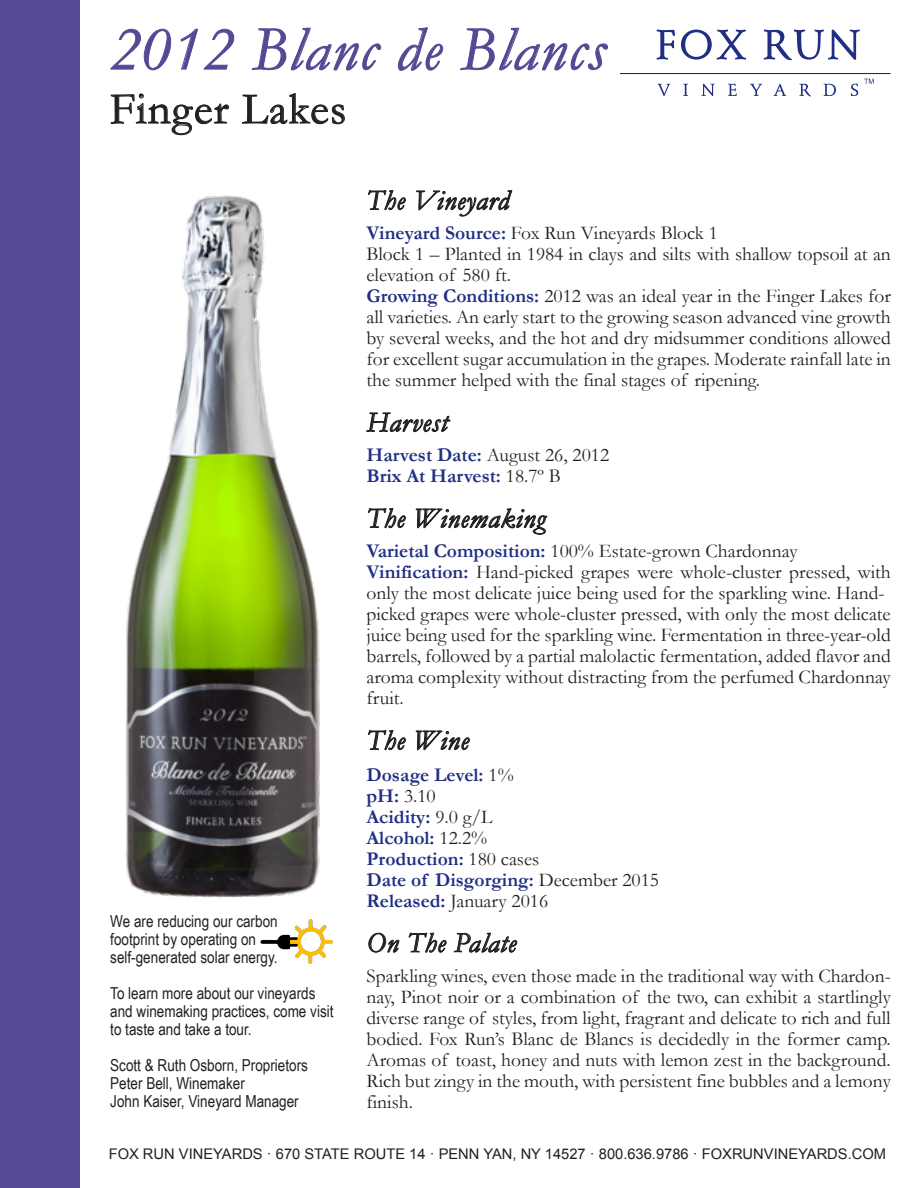
<style>
.page{position:relative;width:918px;height:1188px;background:#fff}
.page>*{position:absolute;margin:0;border:0;box-sizing:border-box;transform-origin:0 0}
.t1{font:italic 63px "Garamond";letter-spacing:.025em;color:#554994}
.t2{font:45px "Garamond";letter-spacing:.025em;color:#231f20}
.t3{font:italic 28.5px "Garamond";letter-spacing:.025em;color:#231f20}
.t4{font:19.5px/21px "Garamond";color:#231f20}
.t5{font:700 19.5px/21px "Garamond";color:#202e84}
.t6{font:16.5px/18px "Arial Narrow";color:#231f20}
.t7{font:14.7px "Arial";color:#231f20}
.s1{font-weight:700;color:#202e84}
.s2{font-weight:400;color:#231f20}
</style>
<div class="page">
<div style="left:0;top:0;width:80px;height:1188px;background:#554994"></div>
<svg style="left:110px;top:28px;width:61px;height:43px"></svg>
<svg style="left:180px;top:29px;width:55px;height:41px"></svg>
<svg style="left:252px;top:27px;width:130px;height:44px"></svg>
<svg style="left:398px;top:27px;width:45px;height:44px"></svg>
<svg style="left:460px;top:27px;width:148px;height:44px"></svg>
<svg style="left:110px;top:93px;width:120px;height:42px"></svg>
<svg style="left:242px;top:93px;width:103px;height:32px"></svg>
<svg style="left:368px;top:190px;width:38px;height:20px"></svg>
<svg style="left:416px;top:190px;width:96px;height:26px"></svg>
<svg style="left:366px;top:412px;width:84px;height:21px"></svg>
<svg style="left:368px;top:508px;width:38px;height:20px"></svg>
<svg style="left:416px;top:508px;width:131px;height:27px"></svg>
<svg style="left:368px;top:730px;width:38px;height:20px"></svg>
<svg style="left:416px;top:730px;width:54px;height:21px"></svg>
<svg style="left:369px;top:933px;width:30px;height:19px"></svg>
<svg style="left:409px;top:932px;width:37px;height:21px"></svg>
<svg style="left:454px;top:933px;width:63px;height:19px"></svg>
<hr style="left:620px;top:73px;width:270px;height:1px;background:#231f20">
<svg style="left:658px;top:84px;width:12px;height:12px"></svg>
<svg style="left:683px;top:84px;width:5px;height:12px"></svg>
<svg style="left:702px;top:84px;width:13px;height:12px"></svg>
<svg style="left:728px;top:84px;width:9px;height:12px"></svg>
<svg style="left:750px;top:84px;width:12px;height:12px"></svg>
<svg style="left:774px;top:84px;width:12px;height:12px"></svg>
<svg style="left:799px;top:84px;width:12px;height:12px"></svg>
<svg style="left:824px;top:84px;width:12px;height:12px"></svg>
<svg style="left:851px;top:84px;width:7px;height:12px"></svg>
<svg style="left:657px;top:30px;width:18px;height:30px"></svg>
<svg style="left:681px;top:30px;width:65px;height:30px"></svg>
<svg style="left:764px;top:30px;width:96px;height:30px"></svg>
<svg style="left:864px;top:79px;width:10px;height:5px"></svg>
<img style="left:126px;top:195px;width:194px;height:725px">
<img style="left:261px;top:920px;width:72px;height:43px">
<h1 class="t1" style="left:110px;top:7px;width:497px">2012 Blanc de Blancs</h1>
<h2 class="t2" style="left:110px;top:79px;width:238px">Finger Lakes</h2>
<p class="t6" style="left:110px;top:911px;width:169px">We are reducing our carbon footprint by operating on self-generated solar energy.</p>
<p class="t6" style="left:110px;top:983px;width:225px">To learn more about our vineyards and winemaking practices, come visit to taste and take a tour.</p>
<p class="t6" style="left:110px;top:1055px;width:199px">Scott &amp; Ruth Osborn, Proprietors<br>Peter Bell, Winemaker<br>John Kaiser, Vineyard Manager</p>
<h3 class="t3" style="left:367px;top:181px;width:144px">The Vineyard</h3>
<p class="t4" style="left:367px;top:222px;width:526px"><span class="s1">Vineyard Source:</span> Fox Run Vineyards Block 1<br>Block 1 – Planted in 1984 in clays and silts with shallow topsoil at an elevation of 580 ft.<br><span class="s1">Growing Conditions:</span> 2012 was an ideal year in the Finger Lakes for all varieties. An early start to the growing season advanced vine growth by several weeks, and the hot and dry midsummer conditions allowed for excellent sugar accumulation in the grapes. Moderate rainfall late in the summer helped with the final stages of ripening.</p>
<h3 class="t3" style="left:367px;top:403px;width:82px">Harvest</h3>
<p class="t5" style="left:367px;top:445px;width:244px">Harvest Date: <span class="s2">August 26, 2012<br></span>Brix At Harvest: <span class="s2">18.7º B</span></p>
<h3 class="t3" style="left:367px;top:499px;width:180px">The Winemaking</h3>
<p class="t4" style="left:367px;top:540px;width:526px"><span class="s1">Varietal Composition:</span> 100% Estate-grown Chardonnay <span class="s1">Vinification:</span> Hand-picked grapes were whole-cluster pressed, with only the most delicate juice being used for the sparkling wine. Hand&shy;picked grapes were whole-cluster pressed, with only the most delicate juice being used for the sparkling wine. Fermentation in three-year-old barrels, followed by a partial malolactic fermentation, added flavor and aroma complexity without distracting from the perfumed Chardonnay fruit.</p>
<h3 class="t3" style="left:367px;top:721px;width:104px">The Wine</h3>
<p class="t5" style="left:367px;top:764px;width:294px">Dosage Level: <span class="s2">1%<br></span>pH: <span class="s2">3.10<br></span>Acidity: <span class="s2">9.0 g/L<br></span>Alcohol: <span class="s2">12.2%<br></span>Production: <span class="s2">180 cases<br></span>Date of Disgorging: <span class="s2">December 2015<br></span>Released: <span class="s2">January 2016</span></p>
<h3 class="t3" style="left:367px;top:923px;width:151px">On The Palate</h3>
<p class="t4" style="left:367px;top:965px;width:526px;text-align:justify">Sparkling wines, even those made in the traditional way with Chardon&shy;nay, Pinot noir or a combination of the two, can exhibit a startlingly diverse range of styles, from light, fragrant and delicate to rich and full bodied. Fox Run’s Blanc de Blancs is decidedly in the former camp.<br>Aromas of toast, honey and nuts with lemon zest in the background.<br>Rich but zingy in the mouth, with persistent fine bubbles and a lemony finish.</p>
<p class="t7" style="left:109px;top:1144px;width:779px">FOX RUN VINEYARDS · 670 STATE ROUTE 14 · PENN YAN, NY 14527 · 800.636.9786 · FOXRUNVINEYARDS.COM</p>
</div>
